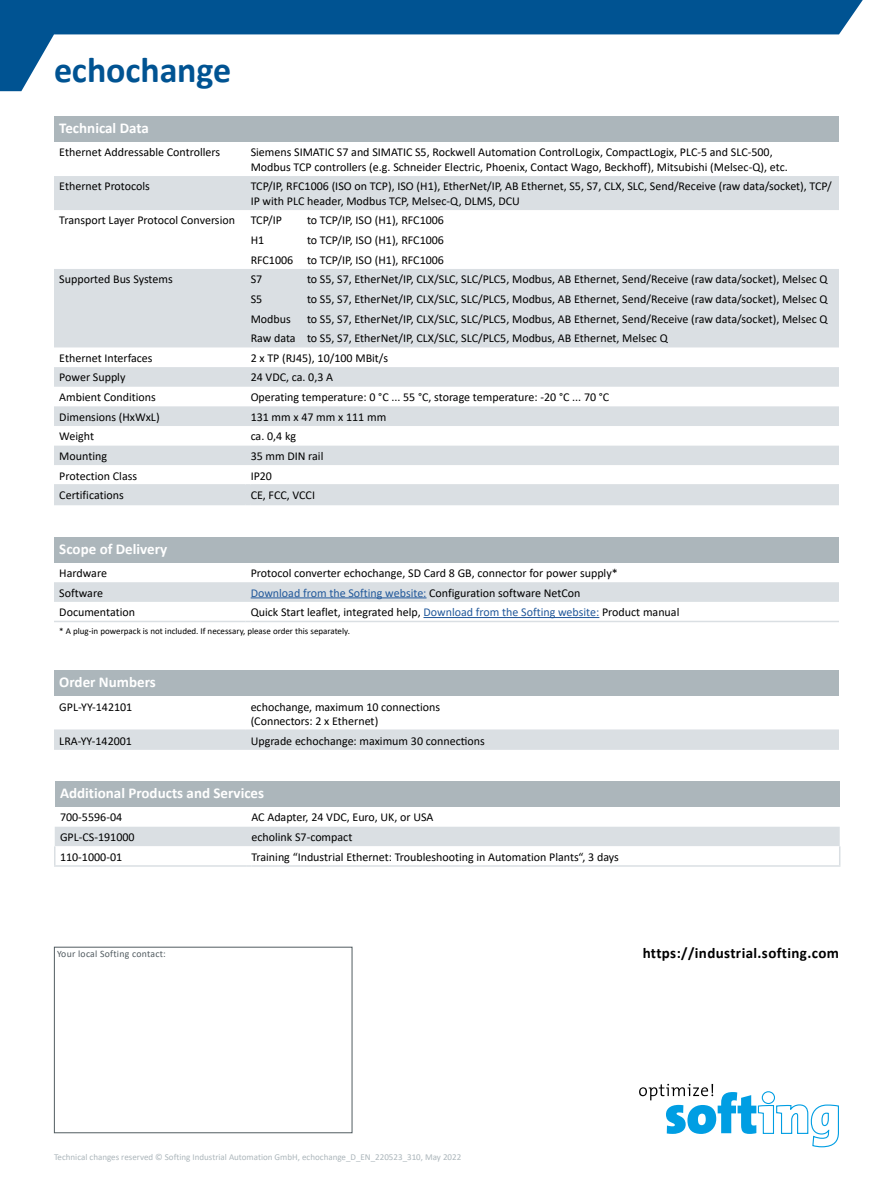
<style>
.page{position:relative;width:893px;height:1188px;background:#fff}
.page>*{position:absolute;margin:0;border:0;box-sizing:border-box;transform-origin:0 0}
.Headline__Produktnam{font:700 36px "Calibri";letter-spacing:-.005em;color:#005392}
.Tabelle__Überschrift{font:700 15px "Calibri";color:#fff}
.t1{font:700 15px "Calibri";letter-spacing:.025em;color:#000}
.Tabelle__Text_8_pt{font:12px/14.4px "Calibri";color:#000}
.Tabelle__Text_8_pt-2{font:12px "Calibri";color:#22599b}
.t2{font:9.75px "Calibri";letter-spacing:.025em;color:#525c61}
.t3{font:9px "Calibri";color:#acb6bb}
.Tabelle__Text_8_pt-3{font:9px "Calibri";color:#000}
.s1{color:#000}
.s2{color:#22599b}
</style>
<div class="page">
<svg style="left:0;top:0;width:863px;height:91px"></svg>
<div style="left:54px;top:947px;width:298px;height:186px;background:#fff;border:1px solid #525c61"></div>
<svg style="left:639px;top:1084px;width:200px;height:63px"></svg>
<div style="left:54px;top:117px;width:785px;height:25px;background:#acb6bb"></div>
<svg style="left:54px;top:176px;width:785px;height:328px"></svg>
<svg style="left:54px;top:269px;width:785px;height:196px;fill:#dadfe3"></svg>
<svg style="left:54px;top:465px;width:785px;height:21px"></svg>
<hr style="left:251px;top:484px;width:56px;height:2px;background:#dadfe3">
<hr style="left:307px;top:484px;width:532px;height:2px;background:#dadfe3">
<hr style="left:54px;top:504px;width:191px;height:1px;background:#dadfe3">
<hr style="left:251px;top:504px;width:56px;height:1px;background:#dadfe3">
<hr style="left:307px;top:504px;width:532px;height:1px;background:#dadfe3">
<div style="left:54px;top:537px;width:785px;height:26px;background:#acb6bb"></div>
<div style="left:54px;top:582px;width:785px;height:20px;background:#dadfe3"></div>
<hr style="left:54px;top:621px;width:191px;height:1px;background:#dadfe3">
<hr style="left:251px;top:621px;width:588px;height:1px;background:#dadfe3">
<hr style="left:251px;top:598px;width:175px;height:1px;background:#22599b">
<hr style="left:423px;top:617px;width:176px;height:1px;background:#22599b">
<div style="left:54px;top:671px;width:785px;height:25px;background:#acb6bb"></div>
<div style="left:54px;top:729px;width:785px;height:21px;background:#dadfe3"></div>
<hr style="left:251px;top:729px;width:588px;height:2px;background:#dadfe3">
<div style="left:55px;top:782px;width:785px;height:25px;background:#acb6bb"></div>
<svg style="left:54px;top:827px;width:786px;height:40px"></svg>
<hr style="left:251px;top:865px;width:589px;height:2px;background:#dadfe3">
<p class="Headline__Produktnam" style="left:54px;top:44px;width:179px">echochange</p>
<p class="Tabelle__Überschrift" style="left:59px;top:117px;width:91px">Technical Data</p>
<p class="Tabelle__Text_8_pt" style="left:59px;top:145px;width:162px">Ethernet Addressable Controllers</p>
<p class="Tabelle__Text_8_pt" style="left:251px;top:145px;width:539px">Siemens SIMATIC S7 and SIMATIC S5, Rockwell Automation ControlLogix, CompactLogix, PLC-5 and SLC-500,<br>Modbus TCP controllers (e.g. Schneider Electric, Phoenix, Contact Wago, Beckhoff), Mitsubishi (Melsec-Q), etc.</p>
<p class="Tabelle__Text_8_pt" style="left:59px;top:179px;width:92px">Ethernet Protocols</p>
<p class="Tabelle__Text_8_pt" style="left:251px;top:179px;width:583px">TCP/IP, RFC1006 (ISO on TCP), ISO (H1), EtherNet/IP, AB Ethernet, S5, S7, CLX, SLC, Send/Receive (raw data/socket), TCP/<br>IP with PLC header, Modbus TCP, Melsec-Q, DLMS, DCU</p>
<p class="Tabelle__Text_8_pt" style="left:59px;top:213px;width:177px">Transport Layer Protocol Conversion</p>
<p class="Tabelle__Text_8_pt" style="left:251px;top:213px;width:33px">TCP/IP</p>
<p class="Tabelle__Text_8_pt" style="left:307px;top:213px;width:138px">to TCP/IP, ISO (H1), RFC1006</p>
<p class="Tabelle__Text_8_pt" style="left:251px;top:233px;width:15px">H1</p>
<p class="Tabelle__Text_8_pt" style="left:307px;top:233px;width:138px">to TCP/IP, ISO (H1), RFC1006</p>
<p class="Tabelle__Text_8_pt" style="left:251px;top:252px;width:44px">RFC1006</p>
<p class="Tabelle__Text_8_pt" style="left:307px;top:252px;width:138px">to TCP/IP, ISO (H1), RFC1006</p>
<p class="Tabelle__Text_8_pt" style="left:59px;top:272px;width:115px">Supported Bus Systems</p>
<p class="Tabelle__Text_8_pt" style="left:251px;top:272px;width:13px">S7</p>
<p class="Tabelle__Text_8_pt" style="left:307px;top:272px;width:522px">to S5, S7, EtherNet/IP, CLX/SLC, SLC/PLC5, Modbus, AB Ethernet, Send/Receive (raw data/socket), Melsec Q</p>
<p class="Tabelle__Text_8_pt" style="left:251px;top:291px;width:13px">S5</p>
<p class="Tabelle__Text_8_pt" style="left:307px;top:291px;width:522px">to S5, S7, EtherNet/IP, CLX/SLC, SLC/PLC5, Modbus, AB Ethernet, Send/Receive (raw data/socket), Melsec Q</p>
<p class="Tabelle__Text_8_pt" style="left:251px;top:311px;width:42px">Modbus</p>
<p class="Tabelle__Text_8_pt" style="left:307px;top:311px;width:522px">to S5, S7, EtherNet/IP, CLX/SLC, SLC/PLC5, Modbus, AB Ethernet, Send/Receive (raw data/socket), Melsec Q</p>
<p class="Tabelle__Text_8_pt" style="left:251px;top:331px;width:47px">Raw data</p>
<p class="Tabelle__Text_8_pt" style="left:307px;top:331px;width:362px">to S5, S7, EtherNet/IP, CLX/SLC, SLC/PLC5, Modbus, AB Ethernet, Melsec Q</p>
<p class="Tabelle__Text_8_pt" style="left:59px;top:350px;width:95px">Ethernet Interfaces</p>
<p class="Tabelle__Text_8_pt" style="left:251px;top:350px;width:139px">2 x TP (RJ45), 10/100 MBit/s</p>
<p class="Tabelle__Text_8_pt" style="left:59px;top:370px;width:68px">Power Supply</p>
<p class="Tabelle__Text_8_pt" style="left:251px;top:370px;width:84px">24 VDC, ca. 0,3 A</p>
<p class="Tabelle__Text_8_pt" style="left:59px;top:390px;width:98px">Ambient Conditions</p>
<p class="Tabelle__Text_8_pt" style="left:251px;top:390px;width:360px">Operating temperature: 0 °C ... 55 °C, storage temperature: -20 °C ... 70 °C</p>
<p class="Tabelle__Text_8_pt" style="left:59px;top:409px;width:102px">Dimensions (HxWxL)</p>
<p class="Tabelle__Text_8_pt" style="left:251px;top:409px;width:137px">131 mm x 47 mm x 111 mm</p>
<p class="Tabelle__Text_8_pt" style="left:59px;top:429px;width:36px">Weight</p>
<p class="Tabelle__Text_8_pt" style="left:251px;top:429px;width:47px">ca. 0,4 kg</p>
<p class="Tabelle__Text_8_pt" style="left:59px;top:448px;width:49px">Mounting</p>
<p class="Tabelle__Text_8_pt" style="left:251px;top:448px;width:74px">35 mm DIN rail</p>
<p class="Tabelle__Text_8_pt" style="left:59px;top:468px;width:79px">Protection Class</p>
<p class="Tabelle__Text_8_pt" style="left:251px;top:468px;width:23px">IP20</p>
<p class="Tabelle__Text_8_pt" style="left:59px;top:488px;width:66px">Certifications</p>
<p class="Tabelle__Text_8_pt" style="left:251px;top:488px;width:66px">CE, FCC, VCCI</p>
<p class="Tabelle__Überschrift" style="left:59px;top:538px;width:109px">Scope of Delivery</p>
<p class="Tabelle__Text_8_pt" style="left:59px;top:565px;width:49px">Hardware</p>
<p class="Tabelle__Text_8_pt" style="left:251px;top:565px;width:369px">Protocol converter echochange, SD Card 8 GB, connector for power supply*</p>
<p class="Tabelle__Text_8_pt" style="left:59px;top:585px;width:45px">Software</p>
<p class="Tabelle__Text_8_pt-2" style="left:251px;top:584px;width:331px">Download from the Softing website: <span class="s1">Configuration software NetCon</span></p>
<p class="Tabelle__Text_8_pt" style="left:59px;top:605px;width:77px">Documentation</p>
<p class="Tabelle__Text_8_pt" style="left:251px;top:605px;width:430px">Quick Start leaflet, integrated help, <span class="s2">Download from the Softing website:</span> Product manual</p>
<p class="Tabelle__Text_8_pt-3" style="left:59px;top:624px;width:292px">* A plug-in powerpack is not included. If necessary, please order this separately.</p>
<p class="Tabelle__Überschrift" style="left:59px;top:672px;width:98px">Order Numbers</p>
<p class="Tabelle__Text_8_pt" style="left:59px;top:699px;width:75px">GPL-YY-142101</p>
<p class="Tabelle__Text_8_pt" style="left:251px;top:699px;width:191px">echochange, maximum 10 connections (Connectors: 2 x Ethernet)</p>
<p class="Tabelle__Text_8_pt" style="left:59px;top:733px;width:74px">LRA-YY-142001</p>
<p class="Tabelle__Text_8_pt" style="left:251px;top:733px;width:236px">Upgrade echochange: maximum 30 connections</p>
<p class="Tabelle__Überschrift" style="left:60px;top:783px;width:206px">Additional Products and Services</p>
<p class="Tabelle__Text_8_pt" style="left:60px;top:810px;width:64px">700-5596-04</p>
<p class="Tabelle__Text_8_pt" style="left:251px;top:810px;width:183px">AC Adapter, 24 VDC, Euro, UK, or USA</p>
<p class="Tabelle__Text_8_pt" style="left:60px;top:830px;width:76px">GPL-CS-191000</p>
<p class="Tabelle__Text_8_pt" style="left:251px;top:830px;width:102px">echolink S7-compact</p>
<p class="Tabelle__Text_8_pt" style="left:60px;top:849px;width:64px">110-1000-01</p>
<p class="Tabelle__Text_8_pt" style="left:251px;top:849px;width:369px">Training “Industrial Ethernet: Troubleshooting in Automation Plants“, 3 days</p>
<p class="t2" style="left:57px;top:947px;width:110px">Your local Softing contact:</p>
<p class="t1" style="left:643px;top:942px;width:198px">https://industrial.softing.com</p>
<p class="t3" style="left:54px;top:1151px;width:409px">Technical changes reserved © Softing Industrial Automation GmbH, echochange_D_EN_220523_310, May 2022</p>
</div>
